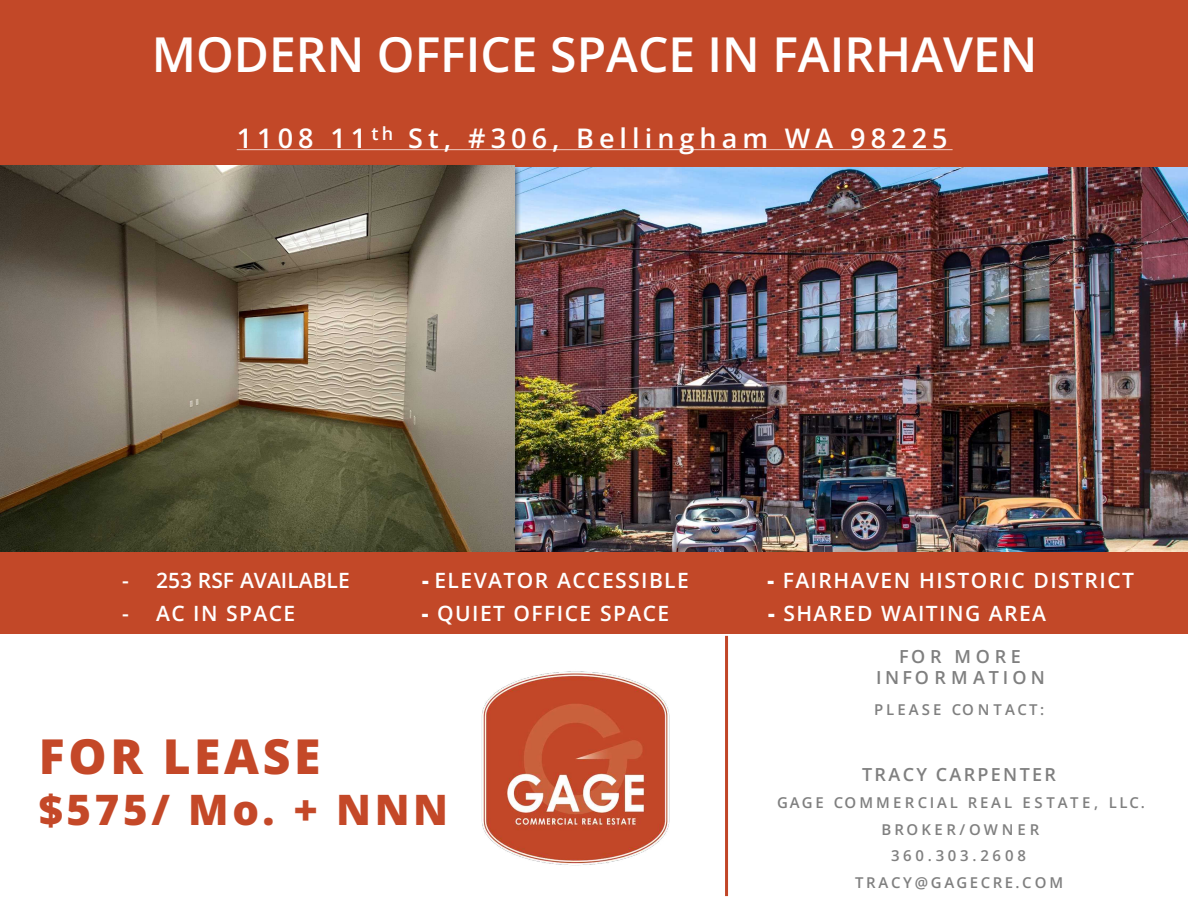
<style>
.page{position:relative;width:1188px;height:918px;background:#fff}
.page>*{position:absolute;margin:0;border:0;box-sizing:border-box;transform-origin:0 0}
.t1{font:600 48px "Open Sans";color:#fff}
.t2{font:800 48px "Open Sans";letter-spacing:.075em;color:#c44828}
.t3{font:800 42px "Open Sans";letter-spacing:.085em;color:#c44828}
.t4{font:600 27px "Open Sans";letter-spacing:.19em;color:#fff}
.t5{font:600 21px "Open Sans";letter-spacing:.065em;color:#fff}
.t6{font:600 21px "Open Sans";color:#fff}
.t7{font:600 18px/21.6px "Open Sans";letter-spacing:.225em;color:#7f7f7f;text-align:center}
.t8{font:600 18px "Open Sans";letter-spacing:.145em;color:#7f7f7f}
.t9{font:600 15px/27px "Open Sans";letter-spacing:.2em;color:#7f7f7f;text-align:center}
.t10{font:600 15px "Open Sans";letter-spacing:.18em;color:#7f7f7f}
.t11{font:600 15px "Open Sans";letter-spacing:.245em;color:#7f7f7f}
.s1{font-weight:800}
</style>
<div class="page">
<img style="left:524px;top:167px;width:664px;height:385px">
<div style="left:0;top:0;width:1188px;height:167px;background:#c24828"></div>
<svg style="left:237px;top:149px;width:716px;height:1px"></svg>
<hr style="left:725px;top:636px;width:3px;height:260px;background:#c14628">
<img style="left:0;top:165px;width:524px;height:388px">
<img style="left:0;top:166px;width:514px;height:387px">
<div style="left:0;top:553px;width:1188px;height:81px;background:#c24828"></div>
<img style="left:481px;top:671px;width:189px;height:195px">
<h1 class="t1" style="left:152px;top:21px;width:887px">MODERN OFFICE SPACE IN FAIRHAVEN</h1>
<p class="t4" style="left:237px;top:120px;width:712px">1108 11<sup>th</sup> St, #306, Bellingham WA 98225</p>
<p class="t6" style="left:122px;top:566px;width:229px">- 253 RSF AVAILABLE</p>
<p class="t5" style="left:422px;top:566px;width:269px"><span class="s1">-</span> ELEVATOR ACCESSIBLE</p>
<p class="t5" style="left:768px;top:566px;width:368px"><span class="s1">-</span> FAIRHAVEN HISTORIC DISTRICT</p>
<p class="t5" style="left:122px;top:599px;width:174px">- AC IN SPACE</p>
<p class="t5" style="left:422px;top:599px;width:249px"><span class="s1">-</span> QUIET OFFICE SPACE</p>
<p class="t5" style="left:768px;top:599px;width:279px"><span class="s1">-</span> SHARED WAITING AREA</p>
<p class="t2" style="left:39px;top:720px;width:283px">FOR LEASE</p>
<p class="t3" style="left:39px;top:778px;width:411px">$575/ Mo. + NNN</p>
<p class="t7" style="left:876px;top:645px;width:170px">FOR MORE<br>INFORMATION</p>
<p class="t9" style="left:874px;top:696px;width:172px">PLEASE CONTACT:</p>
<p class="t8" style="left:862px;top:762px;width:195px">TRACY CARPENTER</p>
<p class="t9" style="left:777px;top:788px;width:369px">GAGE COMMERCIAL REAL ESTATE, LLC.<br>BROKER/OWNER</p>
<p class="t11" style="left:891px;top:846px;width:136px">360.303.2608</p>
<p class="t10" style="left:855px;top:873px;width:210px">TRACY@GAGECRE.COM</p>
</div>
